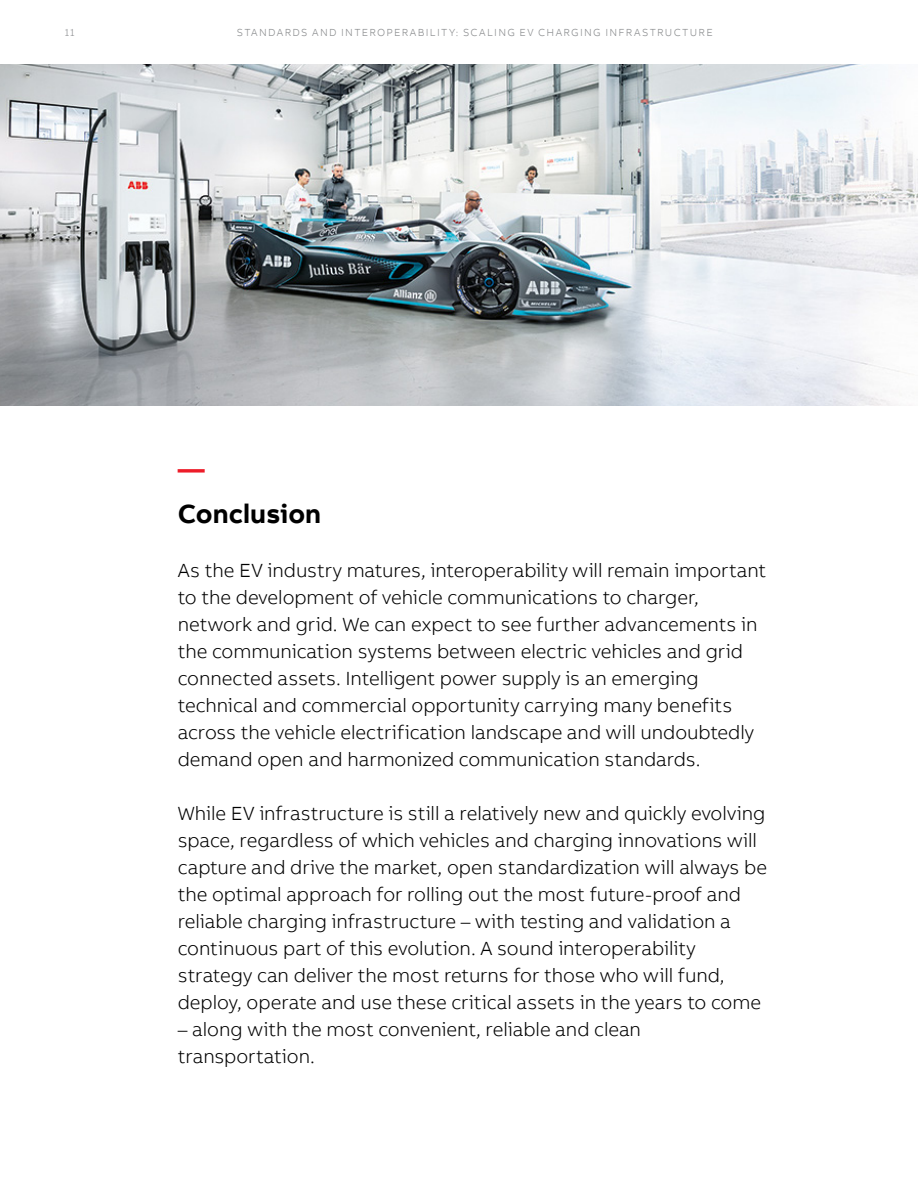
<style>
.page{position:relative;width:918px;height:1188px;background:#fff}
.page>*{position:absolute;margin:0;border:0;box-sizing:border-box;transform-origin:0 0}
.t1{font:700 27px "AB Bvoice";color:#000}
.t2{font:700 27px "AB Bvoice";color:#ed1c29}
.t3{font:300 19.5px/27px "AB Bvoice";letter-spacing:-.005em;color:#000}
.t4{font:300 10.5px "AB Bvoice";letter-spacing:.12em;color:#8a8c8e}
</style>
<div class="page">
<img style="left:0;top:65px;width:917px;height:341px">
<p class="t4" style="left:65px;top:26px;width:11px">11</p>
<p class="t4" style="left:237px;top:26px;width:477px">STANDARDS AND INTEROPERABILITY: SCALING EV CHARGING INFRASTRUCTURE</p>
<h1 class="t2" style="left:178px;top:452px;width:28px">—</h1>
<h1 class="t1" style="left:178px;top:497px;width:145px">Conclusion</h1>
<p class="t3" style="left:178px;top:557px;width:590px">As the EV industry matures, interoperability will remain important to the development of vehicle communications to charger, network and grid. We can expect to see further advancements in the communication systems between electric vehicles and grid connected assets. Intelligent power supply is an emerging technical and commercial opportunity carrying many benefits across the vehicle electrification landscape and will undoubtedly demand open and harmonized communication standards.</p>
<p class="t3" style="left:178px;top:800px;width:591px">While EV infrastructure is still a relatively new and quickly evolving space, regardless of which vehicles and charging innovations will capture and drive the market, open standardization will always be the optimal approach for rolling out the most future-proof and reliable charging infrastructure – with testing and validation a continuous part of this evolution. A sound interoperability strategy can deliver the most returns for those who will fund, deploy, operate and use these critical assets in the years to come</p>
<p class="t3" style="left:178px;top:1016px;width:465px">– along with the most convenient, reliable and clean transportation.</p>
</div>
